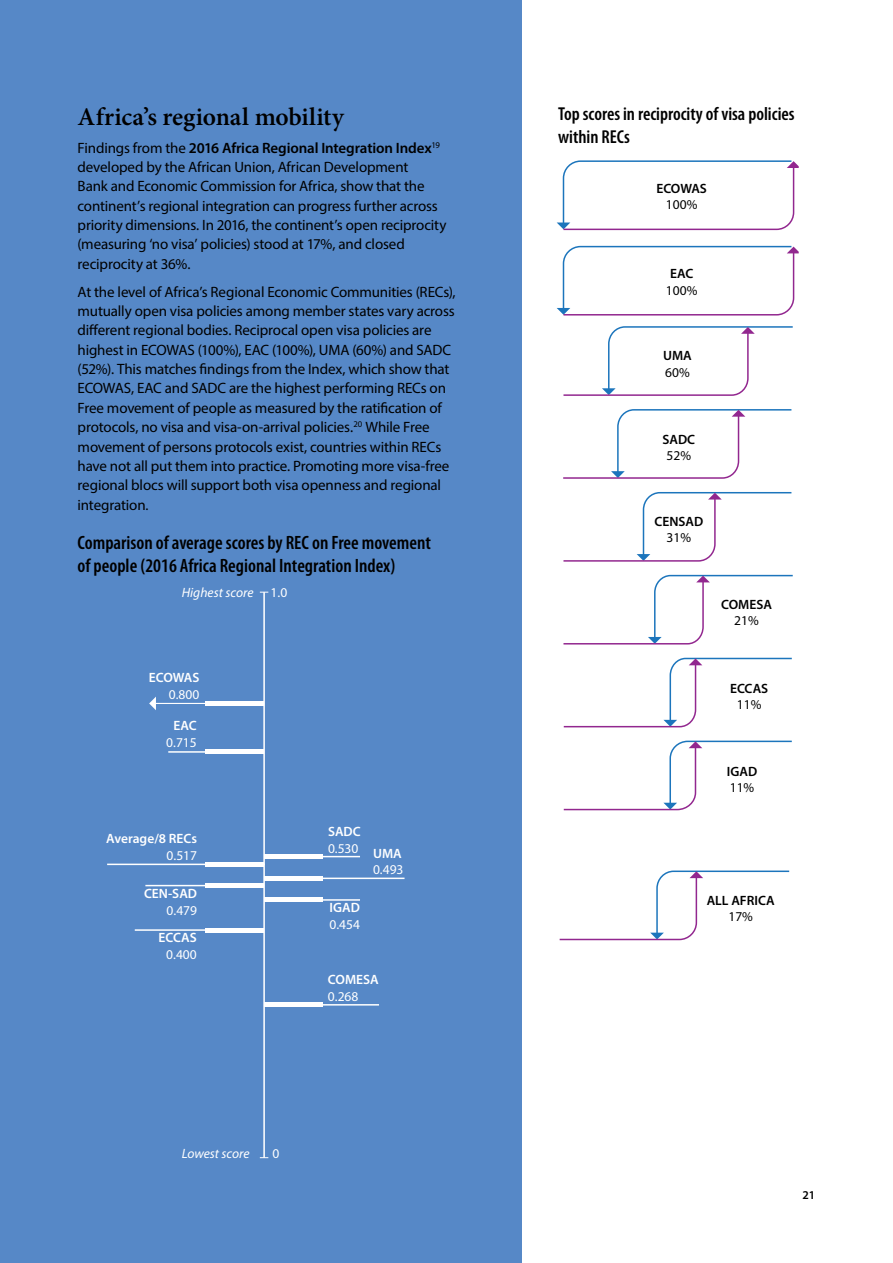
<style>
.page{position:relative;width:893px;height:1263px;background:#fff}
.page>*{position:absolute;margin:0;border:0;box-sizing:border-box;transform-origin:0 0}
.t1{font:600 25.5px "Minion Pro";color:#000}
.t2{font:600 condensed 19.35px/23.2px "Myriad Pro";color:#000}
.t3{font:600 condensed 18.75px/22.5px "Myriad Pro";color:#000}
.t4{font:15px/19.4px "Myriad Pro";letter-spacing:-.01em;color:#000}
.t5{font:600 13.5px "Myriad Pro";color:#fff}
.t6{font:13.5px "Myriad Pro";color:#fff}
.t7{font:600 13.5px "Myriad Pro";color:#000}
.t8{font:13.5px "Myriad Pro";color:#000}
.t9{font:italic 13.5px "Myriad Pro";color:#fff}
.t10{font:600 12px "Myriad Pro";color:#000}
.s1{font-weight:600}
.s2{font-size:14.4px}
</style>
<div class="page">
<div style="left:0;top:0;width:521px;height:1263px;background:#5688c7"></div>
<hr style="left:264px;top:856px;width:96px;height:1px;background:#fff">
<hr style="left:145px;top:885px;width:119px;height:1px;background:#fff">
<hr style="left:285px;top:1004px;width:94px;height:1px;background:#fff">
<hr style="left:265px;top:877px;width:140px;height:2px;background:#fff">
<hr style="left:107px;top:863px;width:158px;height:2px;background:#fff">
<hr style="left:264px;top:899px;width:96px;height:2px;background:#fff">
<hr style="left:155px;top:703px;width:109px;height:1px;background:#fff">
<svg style="left:149px;top:697px;width:7px;height:13px"></svg>
<hr style="left:135px;top:929px;width:129px;height:2px;background:#fff">
<hr style="left:168px;top:751px;width:96px;height:2px;background:#fff">
<div style="left:264px;top:854px;width:59px;height:5px;background:#fff"></div>
<hr style="left:206px;top:862px;width:58px;height:4px;background:#fff">
<div style="left:206px;top:883px;width:58px;height:5px;background:#fff"></div>
<hr style="left:206px;top:750px;width:58px;height:4px;background:#fff">
<hr style="left:206px;top:701px;width:58px;height:4px;background:#fff">
<hr style="left:206px;top:928px;width:58px;height:4px;background:#fff">
<hr style="left:264px;top:876px;width:59px;height:4px;background:#fff">
<hr style="left:264px;top:898px;width:59px;height:4px;background:#fff">
<hr style="left:264px;top:1003px;width:59px;height:4px;background:#fff">
<hr style="left:263px;top:592px;width:2px;height:566px;background:#fff">
<svg style="left:557px;top:160px;width:242px;height:71px"></svg>
<svg style="left:557px;top:245px;width:242px;height:71px"></svg>
<svg style="left:563px;top:326px;width:230px;height:70px"></svg>
<svg style="left:563px;top:409px;width:229px;height:70px"></svg>
<svg style="left:563px;top:492px;width:229px;height:70px"></svg>
<svg style="left:563px;top:574px;width:230px;height:71px"></svg>
<svg style="left:563px;top:657px;width:229px;height:71px"></svg>
<svg style="left:563px;top:740px;width:229px;height:71px"></svg>
<svg style="left:559px;top:870px;width:231px;height:71px"></svg>
<h1 class="t1" style="left:78px;top:99px;width:268px">Africa’s regional mobility</h1>
<p class="t4" style="left:78px;top:138px;width:370px">Findings from the <span class="s1">2016 Africa Regional Integration Index</span><sup>19 </sup>developed by the African Union, African Development<br>Bank and Economic Commission for Africa, show that the continent’s regional integration can progress further across priority dimensions. In 2016, the continent’s open reciprocity (measuring ‘no visa’ policies) stood at 17%, and closed reciprocity at 36%.</p>
<p class="t4" style="left:78px;top:282px;width:379px">At the level of Africa’s Regional Economic Communities (RECs), mutually open visa policies among member states vary across different regional bodies. Reciprocal open visa policies are highest in ECOWAS (100%), EAC (100%), UMA (60%) and SADC (52%). This matches findings from the Index, which show that ECOWAS, EAC and SADC are the highest performing RECs on Free movement of people as measured by the ratification of protocols, no visa and visa-on-arrival policies.<sup>20</sup> While Free movement of persons protocols exist, countries within RECs have not all put them into practice. Promoting more visa-free regional blocs will support both visa openness and regional integration<span class="s2">.</span></p>
<p class="t2" style="left:78px;top:531px;width:355px">Comparison of average scores by REC on Free movement of people (2016 Africa Regional Integration Index)</p>
<p class="t9" style="left:182px;top:584px;width:73px">Highest score</p>
<p class="t6" style="left:271px;top:584px;width:18px">1.0</p>
<p class="t5" style="left:149px;top:669px;width:52px">ECOWAS</p>
<p class="t6" style="left:169px;top:686px;width:32px">0.800</p>
<p class="t5" style="left:174px;top:717px;width:25px">EAC</p>
<p class="t6" style="left:166px;top:734px;width:32px">0.715</p>
<p class="t5" style="left:106px;top:830px;width:92px">Average/8 RECs</p>
<p class="t6" style="left:167px;top:847px;width:32px">0.517</p>
<p class="t5" style="left:144px;top:885px;width:55px">CEN-SAD</p>
<p class="t6" style="left:167px;top:902px;width:32px">0.479</p>
<p class="t5" style="left:159px;top:929px;width:40px">ECCAS</p>
<p class="t6" style="left:166px;top:946px;width:32px">0.400</p>
<p class="t5" style="left:328px;top:823px;width:34px">SADC</p>
<p class="t6" style="left:328px;top:840px;width:32px">0.530</p>
<p class="t5" style="left:330px;top:899px;width:32px">IGAD</p>
<p class="t6" style="left:329px;top:916px;width:32px">0.454</p>
<p class="t5" style="left:373px;top:845px;width:30px">UMA</p>
<p class="t6" style="left:373px;top:861px;width:32px">0.493</p>
<p class="t5" style="left:328px;top:971px;width:52px">COMESA</p>
<p class="t6" style="left:328px;top:988px;width:32px">0.268</p>
<p class="t9" style="left:182px;top:1145px;width:69px">Lowest score</p>
<p class="t6" style="left:272px;top:1145px;width:8px">0</p>
<p class="t3" style="left:558px;top:103px;width:238px">Top scores in reciprocity of visa policies within RECs</p>
<p class="t7" style="left:656px;top:180px;width:52px">ECOWAS</p>
<p class="t8" style="left:666px;top:196px;width:33px">100%</p>
<p class="t7" style="left:670px;top:265px;width:25px">EAC</p>
<p class="t8" style="left:666px;top:282px;width:33px">100%</p>
<p class="t7" style="left:663px;top:347px;width:30px">UMA</p>
<p class="t8" style="left:665px;top:364px;width:26px">60%</p>
<p class="t7" style="left:662px;top:431px;width:34px">SADC</p>
<p class="t8" style="left:667px;top:447px;width:26px">52%</p>
<p class="t7" style="left:654px;top:513px;width:50px">CENSAD</p>
<p class="t8" style="left:667px;top:530px;width:26px">31%</p>
<p class="t7" style="left:721px;top:596px;width:52px">COMESA</p>
<p class="t8" style="left:734px;top:612px;width:26px">21%</p>
<p class="t7" style="left:730px;top:679px;width:40px">ECCAS</p>
<p class="t8" style="left:737px;top:696px;width:26px">11%</p>
<p class="t7" style="left:727px;top:762px;width:32px">IGAD</p>
<p class="t8" style="left:730px;top:779px;width:26px">11%</p>
<p class="t7" style="left:707px;top:892px;width:70px">ALL AFRICA</p>
<p class="t8" style="left:728px;top:908px;width:26px">17%</p>
<p class="t10" style="left:802px;top:1187px;width:14px">21</p>
</div>
